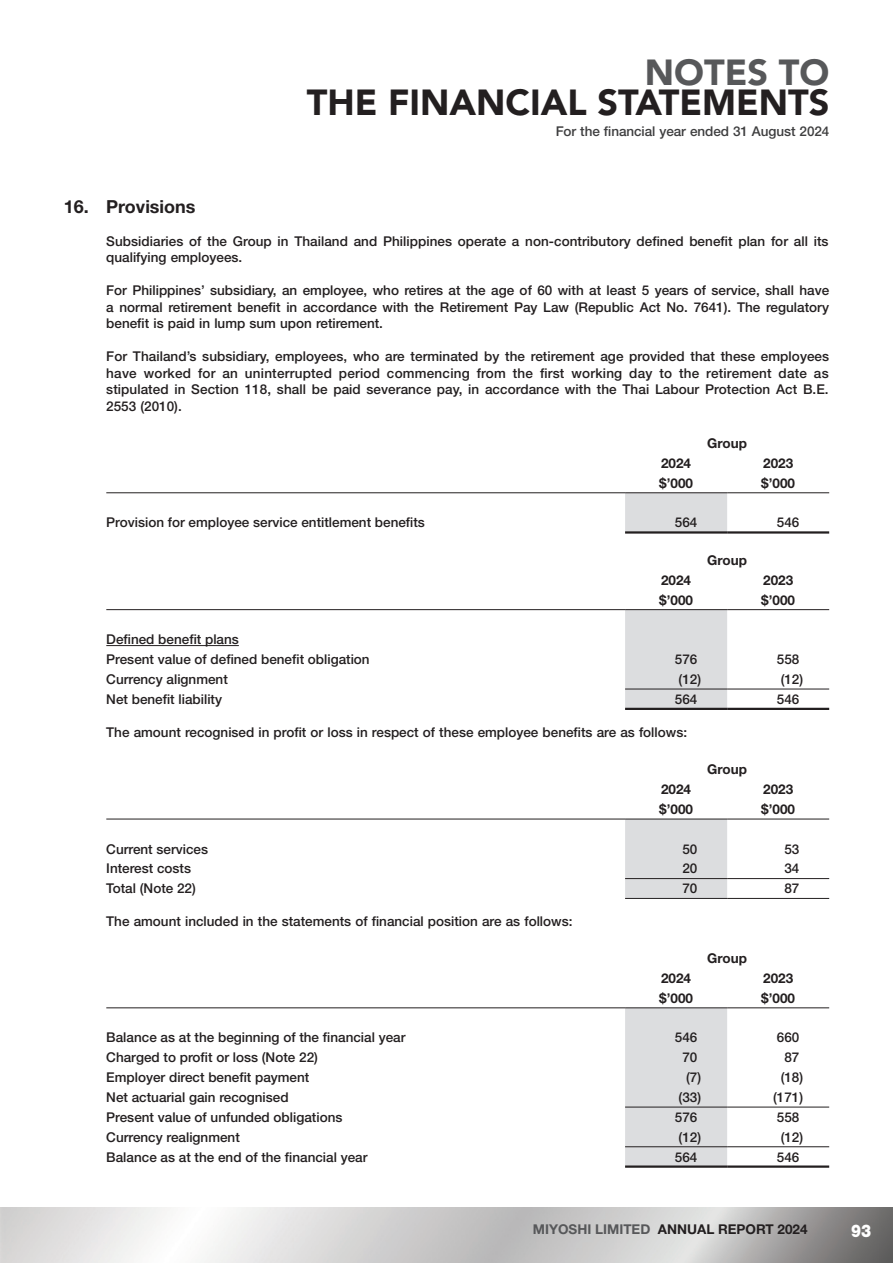
<style>
.page{position:relative;width:893px;height:1263px;background:#fff}
.page>*{position:absolute;margin:0;border:0;box-sizing:border-box;transform-origin:0 0}
.t1{font:900 36px "Avenir LT Std";color:#231f20}
.t2{font:900 36px "Avenir LT Std";color:#57585a}
.t3{font:700 18px "Helvetica Neue LT Std";color:#231f20}
.t4{font:900 17.55px "Helvetica Neue LT Std";color:#fff;scale:.85 1}
.t5{font:500 13.5px/16.5px "Helvetica Neue LT Std";color:#231f20;text-align:justify}
.t6{font:700 13.5px "Helvetica Neue LT Std";color:#231f20}
.t7{font:500 13.5px "Helvetica Neue LT Std";letter-spacing:-.005em;color:#3e3e3f}
.s1{color:#57585a}
</style>
<div class="page">
<img style="left:0;top:1207px;width:893px;height:56px">
<div style="left:625px;top:493px;width:102px;height:38px;background:#dcdddf"></div>
<hr style="left:106px;top:492px;width:519px;height:1px;background:#231f20">
<hr style="left:625px;top:492px;width:102px;height:1px;background:#231f20">
<hr style="left:727px;top:492px;width:102px;height:1px;background:#231f20">
<hr style="left:625px;top:531px;width:102px;height:3px;background:#231f20">
<hr style="left:727px;top:531px;width:102px;height:3px;background:#231f20">
<div style="left:625px;top:610px;width:102px;height:98px;background:#dcdddf"></div>
<hr style="left:625px;top:689px;width:102px;height:1px;background:#231f20">
<hr style="left:625px;top:708px;width:102px;height:2px;background:#231f20">
<hr style="left:727px;top:689px;width:102px;height:1px;background:#231f20">
<hr style="left:727px;top:708px;width:102px;height:2px;background:#231f20">
<hr style="left:106px;top:609px;width:519px;height:1px;background:#231f20">
<hr style="left:625px;top:609px;width:102px;height:1px;background:#231f20">
<hr style="left:727px;top:609px;width:102px;height:1px;background:#231f20">
<hr style="left:106px;top:645px;width:133px;height:1px;background:#231f20">
<div style="left:625px;top:820px;width:102px;height:78px;background:#dcdddf"></div>
<hr style="left:106px;top:819px;width:519px;height:1px;background:#231f20">
<hr style="left:625px;top:819px;width:102px;height:1px;background:#231f20">
<hr style="left:727px;top:819px;width:102px;height:1px;background:#231f20">
<hr style="left:625px;top:878px;width:102px;height:1px;background:#231f20">
<hr style="left:625px;top:898px;width:102px;height:1px;background:#231f20">
<hr style="left:727px;top:878px;width:102px;height:1px;background:#231f20">
<hr style="left:727px;top:898px;width:102px;height:1px;background:#231f20">
<div style="left:625px;top:1008px;width:102px;height:157px;background:#dcdddf"></div>
<hr style="left:106px;top:1007px;width:519px;height:1px;background:#231f20">
<hr style="left:625px;top:1007px;width:102px;height:1px;background:#231f20">
<hr style="left:727px;top:1007px;width:102px;height:1px;background:#231f20">
<hr style="left:625px;top:1107px;width:102px;height:1px;background:#231f20">
<hr style="left:727px;top:1107px;width:102px;height:1px;background:#231f20">
<hr style="left:625px;top:1146px;width:102px;height:1px;background:#231f20">
<hr style="left:625px;top:1165px;width:102px;height:3px;background:#231f20">
<hr style="left:727px;top:1146px;width:102px;height:1px;background:#231f20">
<hr style="left:727px;top:1165px;width:102px;height:3px;background:#231f20">
<h1 class="t2" style="left:645px;top:51px;width:186px">NOTES TO</h1>
<h1 class="t1" style="left:307px;top:81px;width:524px">THE FINANCIAL STATEMENTS</h1>
<p class="t7" style="left:556px;top:123px;width:275px">For the financial year ended 31 August 2024</p>
<h1 class="t3" style="left:64px;top:195px;width:133px">16. Provisions</h1>
<p class="t5" style="left:106px;top:233px;width:724px">Subsidiaries of the Group in Thailand and Philippines operate a non-contributory defined benefit plan for all its qualifying employees.</p>
<p class="t5" style="left:106px;top:282px;width:724px">For Philippines’ subsidiary, an employee, who retires at the age of 60 with at least 5 years of service, shall have a normal retirement benefit in accordance with the Retirement Pay Law (Republic Act No. 7641). The regulatory benefit is paid in lump sum upon retirement.</p>
<p class="t5" style="left:106px;top:348px;width:724px">For Thailand’s subsidiary, employees, who are terminated by the retirement age provided that these employees have worked for an uninterrupted period commencing from the first working day to the retirement date as stipulated in Section 118, shall be paid severance pay, in accordance with the Thai Labour Protection Act B.E.<br>2553 (2010).</p>
<p class="t6" style="left:707px;top:435px;width:41px">Group</p>
<p class="t6" style="left:661px;top:455px;width:32px">2024</p>
<p class="t6" style="left:763px;top:455px;width:32px">2023</p>
<p class="t6" style="left:659px;top:474px;width:35px">$’000</p>
<p class="t6" style="left:761px;top:474px;width:35px">$’000</p>
<p class="t5" style="left:106px;top:514px;width:320px">Provision for employee service entitlement benefits</p>
<p class="t5" style="left:675px;top:514px;width:24px">564</p>
<p class="t5" style="left:777px;top:514px;width:24px">546</p>
<p class="t6" style="left:707px;top:552px;width:41px">Group</p>
<p class="t6" style="left:661px;top:571px;width:32px">2024</p>
<p class="t6" style="left:763px;top:571px;width:32px">2023</p>
<p class="t6" style="left:659px;top:591px;width:35px">$’000</p>
<p class="t6" style="left:761px;top:591px;width:35px">$’000</p>
<p class="t5" style="left:106px;top:631px;width:134px">Defined benefit plans</p>
<p class="t5" style="left:106px;top:651px;width:265px">Present value of defined benefit obligation</p>
<p class="t5" style="left:675px;top:651px;width:24px">576</p>
<p class="t5" style="left:777px;top:651px;width:24px">558</p>
<p class="t5" style="left:106px;top:671px;width:123px">Currency alignment</p>
<p class="t5" style="left:679px;top:671px;width:24px">(12)</p>
<p class="t5" style="left:781px;top:671px;width:24px">(12)</p>
<p class="t5" style="left:106px;top:690px;width:117px">Net benefit liability</p>
<p class="t5" style="left:675px;top:690px;width:24px">564</p>
<p class="t5" style="left:777px;top:690px;width:24px">546</p>
<p class="t5" style="left:106px;top:724px;width:582px">The amount recognised in profit or loss in respect of these employee benefits are as follows:</p>
<p class="t6" style="left:707px;top:761px;width:41px">Group</p>
<p class="t6" style="left:661px;top:781px;width:32px">2024</p>
<p class="t6" style="left:763px;top:781px;width:32px">2023</p>
<p class="t6" style="left:659px;top:801px;width:35px">$’000</p>
<p class="t6" style="left:761px;top:801px;width:35px">$’000</p>
<p class="t5" style="left:106px;top:840px;width:103px">Current services</p>
<p class="t5" style="left:682px;top:840px;width:17px">50</p>
<p class="t5" style="left:784px;top:840px;width:17px">53</p>
<p class="t5" style="left:106px;top:860px;width:86px">Interest costs</p>
<p class="t5" style="left:682px;top:860px;width:17px">20</p>
<p class="t5" style="left:784px;top:860px;width:17px">34</p>
<p class="t5" style="left:106px;top:880px;width:91px">Total (Note 22)</p>
<p class="t5" style="left:682px;top:880px;width:17px">70</p>
<p class="t5" style="left:784px;top:880px;width:17px">87</p>
<p class="t5" style="left:106px;top:913px;width:468px">The amount included in the statements of financial position are as follows:</p>
<p class="t6" style="left:707px;top:950px;width:41px">Group</p>
<p class="t6" style="left:661px;top:970px;width:32px">2024</p>
<p class="t6" style="left:763px;top:970px;width:32px">2023</p>
<p class="t6" style="left:659px;top:989px;width:35px">$’000</p>
<p class="t6" style="left:761px;top:989px;width:35px">$’000</p>
<p class="t5" style="left:106px;top:1029px;width:301px">Balance as at the beginning of the financial year</p>
<p class="t5" style="left:675px;top:1029px;width:24px">546</p>
<p class="t5" style="left:777px;top:1029px;width:24px">660</p>
<p class="t5" style="left:106px;top:1049px;width:213px">Charged to profit or loss (Note 22)</p>
<p class="t5" style="left:682px;top:1049px;width:17px">70</p>
<p class="t5" style="left:784px;top:1049px;width:17px">87</p>
<p class="t5" style="left:106px;top:1069px;width:205px">Employer direct benefit payment</p>
<p class="t5" style="left:686px;top:1069px;width:17px">(7)</p>
<p class="t5" style="left:781px;top:1069px;width:24px">(18)</p>
<p class="t5" style="left:106px;top:1089px;width:184px">Net actuarial gain recognised</p>
<p class="t5" style="left:679px;top:1089px;width:24px">(33)</p>
<p class="t5" style="left:773px;top:1089px;width:32px">(171)</p>
<p class="t5" style="left:106px;top:1108px;width:238px">Present value of unfunded obligations</p>
<p class="t5" style="left:675px;top:1108px;width:24px">576</p>
<p class="t5" style="left:777px;top:1108px;width:24px">558</p>
<p class="t5" style="left:106px;top:1128px;width:135px">Currency realignment</p>
<p class="t5" style="left:679px;top:1128px;width:24px">(12)</p>
<p class="t5" style="left:781px;top:1128px;width:24px">(12)</p>
<p class="t5" style="left:106px;top:1148px;width:263px">Balance as at the end of the financial year</p>
<p class="t5" style="left:675px;top:1148px;width:24px">564</p>
<p class="t5" style="left:777px;top:1148px;width:24px">546</p>
<p class="t6" style="left:533px;top:1221px;width:276px"><span class="s1">MIYOSHI LIMITED</span> ANNUAL REPORT 2024</p>
<p class="t4" style="left:851px;top:1220px;width:25px">93</p>
</div>
